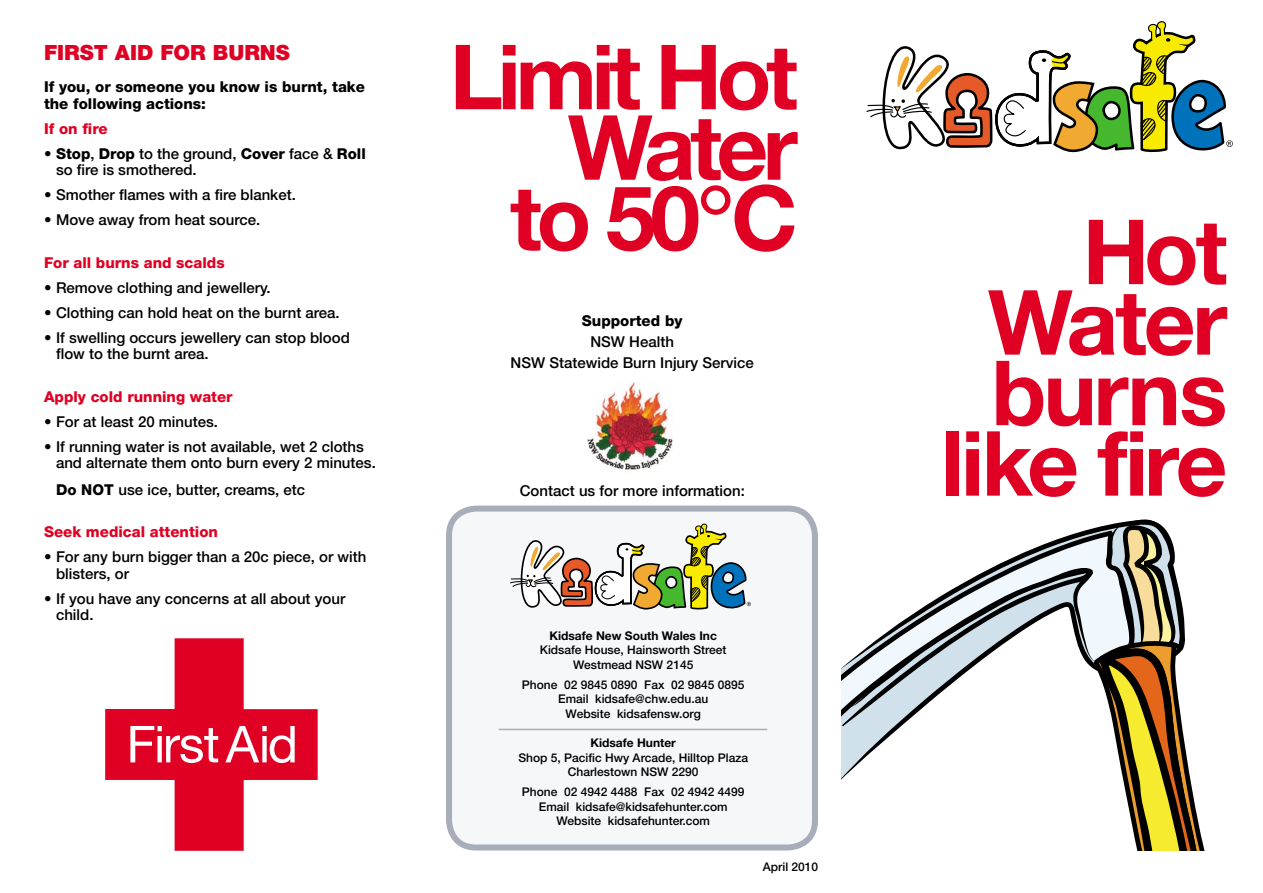
<style>
.page{position:relative;width:1263px;height:893px;background:#fff}
.page>*{position:absolute;margin:0;border:0;box-sizing:border-box;transform-origin:0 0}
.t1{font:700 90px/70.5px "Helvetica Neue";letter-spacing:-.035em;color:#df0023;text-align:right}
.t2{font:700 90px/70.5px "Helvetica Neue";letter-spacing:-.06em;color:#df0023;text-align:right}
.t3{font:51px "Helvetica Neue";letter-spacing:-.025em;color:#fff}
.t4{font:900 21px "Helvetica Neue";color:#df0023}
.t5{font:500 15px/16.5px "Helvetica Neue";color:#000}
.t6{font:800 15px "Helvetica Neue";color:#df0023}
.t7{font:800 15px/16.5px "Helvetica Neue";color:#000}
.t8{font:500 12px "Helvetica Neue";color:#000}
.t9{font:700 12px "Helvetica Neue";color:#000}
.s1{font-weight:800}
.s2{font-family:"DIN";font-weight:400}
</style>
<div class="page">
<svg style="left:842px;top:519px;width:363px;height:331px"></svg>
<svg style="left:105px;top:638px;width:213px;height:213px;fill:#df0023"></svg>
<svg style="left:866px;top:21px;width:367px;height:132px"></svg>
<svg style="left:446px;top:505px;width:372px;height:342px"></svg>
<svg style="left:509px;top:524px;width:242px;height:87px"></svg>
<hr style="left:499px;top:729px;width:268px;height:1px;background:#a7aeb9">
<img style="left:587px;top:382px;width:86px;height:88px">
<p class="t4" style="left:44px;top:40px;width:247px">FIRST AID FOR BURNS</p>
<p class="t7" style="left:44px;top:79px;width:322px">If you, or someone you know is burnt, take the following actions:</p>
<p class="t6" style="left:44px;top:119px;width:65px">If on fire</p>
<p class="t5" style="left:56px;top:145px;width:311px;text-indent:-12px">• <span class="s1">Stop</span>, <span class="s1">Drop</span> to the ground, <span class="s1">Cover</span> face &amp; <span class="s1">Roll </span>so fire is smothered.</p>
<p class="t5" style="left:44px;top:186px;width:253px">• Smother flames with a fire blanket.</p>
<p class="t5" style="left:44px;top:211px;width:218px">• Move away from heat source.</p>
<p class="t6" style="left:44px;top:253px;width:182px">For all burns and scalds</p>
<p class="t5" style="left:44px;top:279px;width:228px">• Remove clothing and jewellery.</p>
<p class="t5" style="left:44px;top:304px;width:297px">• Clothing can hold heat on the burnt area.</p>
<p class="t5" style="left:56px;top:329px;width:295px;text-indent:-12px">• If swelling occurs jewellery can stop blood flow to the burnt area.</p>
<p class="t6" style="left:44px;top:387px;width:190px">Apply cold running water</p>
<p class="t5" style="left:44px;top:413px;width:176px">• For at least 20 minutes.</p>
<p class="t5" style="left:56px;top:438px;width:321px;text-indent:-12px">• If running water is not available, wet 2 cloths and alternate them onto burn every 2 minutes.</p>
<p class="t5" style="left:56px;top:481px;width:251px"><span class="s1">Do NOT</span> use ice, butter, creams, etc</p>
<p class="t6" style="left:44px;top:523px;width:175px">Seek medical attention</p>
<p class="t5" style="left:56px;top:548px;width:312px;text-indent:-12px">• For any burn bigger than a 20c piece, or with blisters, or</p>
<p class="t5" style="left:56px;top:590px;width:291px;text-indent:-12px">• If you have any concerns at all about your child.</p>
<p class="t3" style="left:126px;top:714px;width:173px">First Aid</p>
<p class="t2" style="left:450px;top:40px;width:350px">Limit Hot<br>Water</p>
<p class="t2" style="left:510px;top:181px;width:289px">to 50<span class="s2">°</span>C</p>
<p class="t7" style="left:582px;top:312px;width:102px">Supported by</p>
<p class="t5" style="left:590px;top:333px;width:85px">NSW Health</p>
<p class="t5" style="left:510px;top:354px;width:245px">NSW Statewide Burn Injury Service</p>
<p class="t5" style="left:520px;top:483px;width:227px">Contact us for more information:</p>
<p class="t9" style="left:549px;top:628px;width:169px">Kidsafe New South Wales Inc</p>
<p class="t8" style="left:540px;top:643px;width:188px">Kidsafe House, Hainsworth Street</p>
<p class="t8" style="left:573px;top:657px;width:122px">Westmead NSW 2145</p>
<p class="t8" style="left:522px;top:677px;width:224px">Phone 02 9845 0890 Fax 02 9845 0895</p>
<p class="t8" style="left:558px;top:692px;width:152px">Email kidsafe@chw.edu.au</p>
<p class="t8" style="left:566px;top:706px;width:137px">Website kidsafensw.org</p>
<p class="t9" style="left:590px;top:735px;width:87px">Kidsafe Hunter</p>
<p class="t8" style="left:518px;top:750px;width:231px">Shop 5, Pacific Hwy Arcade, Hilltop Plaza</p>
<p class="t8" style="left:568px;top:764px;width:132px">Charlestown NSW 2290</p>
<p class="t8" style="left:522px;top:785px;width:224px">Phone 02 4942 4488 Fax 02 4942 4499</p>
<p class="t8" style="left:539px;top:799px;width:190px">Email kidsafe@kidsafehunter.com</p>
<p class="t8" style="left:556px;top:814px;width:155px">Website kidsafehunter.com</p>
<p class="t8" style="left:763px;top:859px;width:57px">April 2010</p>
<p class="t1" style="left:941px;top:215px;width:288px">Hot<br>Water burns like fire</p>
</div>
